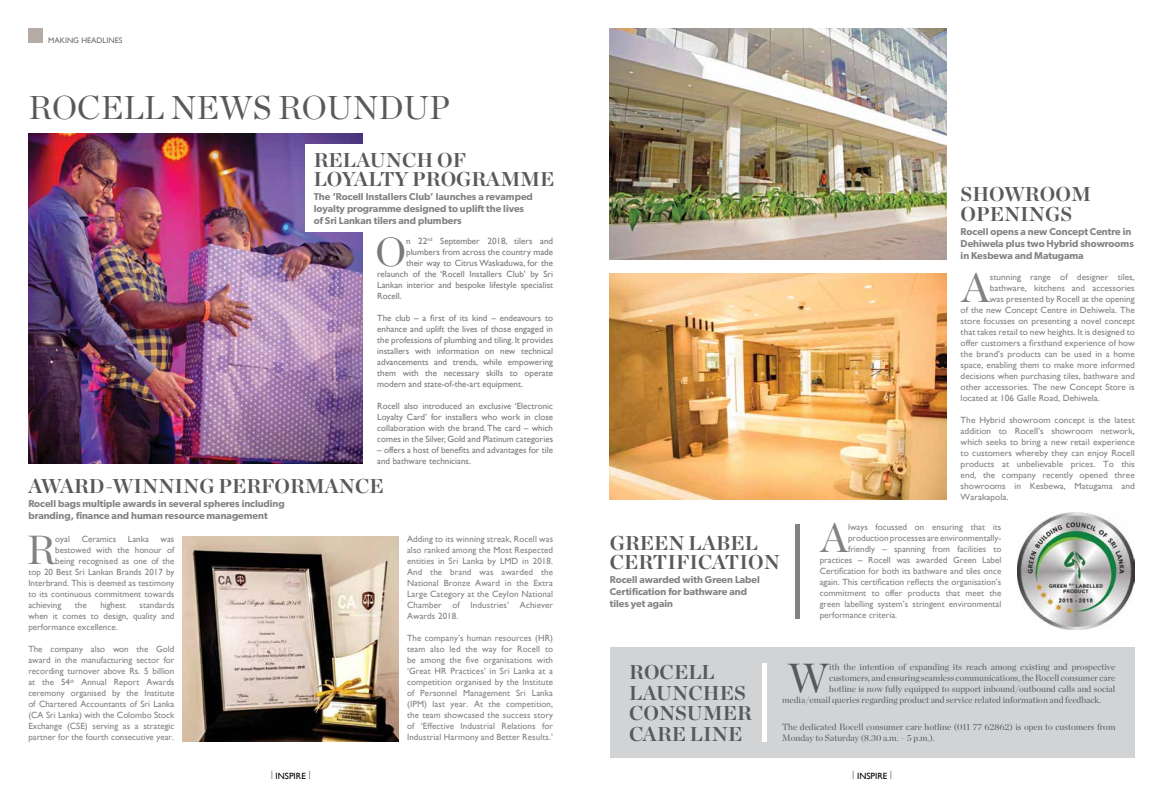
<style>
.page{position:relative;width:1163px;height:808px;background:#fff}
.page>*{position:absolute;margin:0;border:0;box-sizing:border-box;transform-origin:0 0}
.t1{font:40.6px "Chronicle Display";color:#808285}
.t2{font:40.6px "Chronicle Display";color:#58595b}
.t3{font:40.6px "Chronicle Display";color:#797979}
.t4{font:33px "Chronicle Display";letter-spacing:.005em;color:#58595b}
.t5{font:700 20px/20.5px "Chronicle Display";color:#58595b}
.t6{font:600 10px/12px "Gibson";color:#808285}
.t7{font:9px/11px "Gill Sans";color:#808285;text-align:justify}
.t8{font:9px/11px "Gill Sans";color:#797979;text-align:justify}
.t9{font:9px/11px "Chronicle Display";color:#58595b}
.t10{font:9px/11px "Gill Sans";color:#808285;text-align:justify;scale:1.04 1}
.t11{font:9px "Gill Sans";color:#000}
.t12{font:8px "Gill Sans";color:#6d6e71}
</style>
<div class="page">
<div style="left:28px;top:28px;width:15px;height:15px;background:#b6aaa7"></div>
<img style="left:28px;top:134px;width:334px;height:329px">
<img style="left:183px;top:536px;width:215px;height:206px">
<div style="left:305px;top:144px;width:248px;height:88px;background:#fff"></div>
<div style="left:609px;top:647px;width:525px;height:111px;background:#d1d3d4"></div>
<hr style="left:762px;top:663px;width:4px;height:78px;background:#fff">
<img style="left:609px;top:28px;width:336px;height:231px">
<img style="left:609px;top:273px;width:336px;height:226px">
<img style="left:1017px;top:513px;width:117px;height:117px">
<hr style="left:795px;top:524px;width:4px;height:95px;background:#808285">
<p class="t12" style="left:48px;top:35px;width:76px">MAKING HEADLINES</p>
<h2 class="t4" style="left:28px;top:82px;width:423px">ROCELL NEWS ROUNDUP</h2>
<h3 class="t5" style="left:314px;top:149px;width:242px;line-height:19.2px">RELAUNCH OF<br>LOYALTY PROGRAMME</h3>
<p class="t6" style="left:314px;top:190px;width:221px">The ‘Rocell Installers Club’ launches a revamped loyalty programme designed to uplift the lives of Sri Lankan tilers and plumbers</p>
<h3 class="t5" style="left:960px;top:182px;width:132px;line-height:20px">SHOWROOM<br>OPENINGS</h3>
<p class="t6" style="left:960px;top:225px;width:175px">Rocell opens a new Concept Centre in<br>Dehiwela plus two Hybrid showrooms in Kesbewa and Matugama</p>
<h1 class="t3" style="left:375px;top:220px;width:32px">O</h1>
<p class="t8" style="left:406px;top:235px;width:148px">n 22<sup>nd</sup> September 2018, tilers and</p>
<p class="t8" style="left:406px;top:246px;width:148px">plumbers from across the country made</p>
<p class="t8" style="left:406px;top:257px;width:148px">their way to Citrus Waskaduwa, for the</p>
<p class="t8" style="left:377px;top:268px;width:177px">relaunch of the ‘Rocell Installers Club’ by Sri</p>
<p class="t8" style="left:377px;top:279px;width:177px">Lankan interior and bespoke lifestyle specialist</p>
<p class="t8" style="left:377px;top:290px;width:26px">Rocell.</p>
<p class="t8" style="left:377px;top:312px;width:177px">The club – a first of its kind – endeavours to enhance and uplift the lives of those engaged in the professions of plumbing and tiling. It provides installers with information on new technical advancements and trends, while empowering them with the necessary skills to operate modern and state-of-the-art equipment.</p>
<p class="t8" style="left:377px;top:400px;width:177px">Rocell also introduced an exclusive ‘Electronic Loyalty Card’ for installers who work in close collaboration with the brand. The card – which comes in the Silver, Gold and Platinum categories</p>
<p class="t8" style="left:377px;top:444px;width:177px">– offers a host of benefits and advantages for tile and bathware technicians.</p>
<h1 class="t1" style="left:961px;top:256px;width:29px">A</h1>
<p class="t7" style="left:989px;top:271px;width:146px">stunning range of designer tiles,</p>
<p class="t7" style="left:989px;top:282px;width:146px">bathware, kitchens and accessories</p>
<p class="t7" style="left:989px;top:293px;width:146px">was presented by Rocell at the opening</p>
<p class="t7" style="left:960px;top:304px;width:176px">of the new Concept Centre in Dehiwela. The</p>
<p class="t7" style="left:960px;top:315px;width:176px">store focusses on presenting a novel concept</p>
<p class="t7" style="left:960px;top:326px;width:176px">that takes retail to new heights. It is designed to</p>
<p class="t7" style="left:960px;top:337px;width:176px">offer customers a firsthand experience of how</p>
<p class="t7" style="left:960px;top:348px;width:176px">the brand’s products can be used in a home</p>
<p class="t7" style="left:960px;top:359px;width:176px">space, enabling them to make more informed</p>
<p class="t7" style="left:960px;top:370px;width:176px">decisions when purchasing tiles, bathware and</p>
<p class="t7" style="left:960px;top:381px;width:176px">other accessories. The new Concept Store is</p>
<p class="t7" style="left:960px;top:392px;width:141px">located at 106 Galle Road, Dehiwela.</p>
<p class="t10" style="left:960px;top:414px;width:169px">The Hybrid showroom concept is the latest addition to Rocell’s showroom network, which seeks to bring a new retail experience to customers whereby they can enjoy Rocell products at unbelievable prices. To this end, the company recently opened three showrooms in Kesbewa, Matugama and Warakapola.</p>
<h3 class="t5" style="left:28px;top:474px;width:357px">AWARD-WINNING PERFORMANCE</h3>
<p class="t6" style="left:28px;top:497px;width:258px">Rocell bags multiple awards in several spheres including branding, finance and human resource management</p>
<h1 class="t1" style="left:27px;top:519px;width:30px">R</h1>
<p class="t7" style="left:55px;top:534px;width:16px">oyal</p>
<p class="t7" style="left:82px;top:534px;width:36px">Ceramics</p>
<p class="t7" style="left:128px;top:534px;width:22px">Lanka</p>
<p class="t7" style="left:161px;top:534px;width:15px">was</p>
<p class="t7" style="left:55px;top:545px;width:121px">bestowed with the honour of</p>
<p class="t7" style="left:55px;top:556px;width:121px">being recognised as one of the</p>
<p class="t7" style="left:28px;top:567px;width:147px">top 20 Best Sri Lankan Brands 2017 by</p>
<p class="t7" style="left:28px;top:578px;width:147px">Interbrand. This is deemed as testimony</p>
<p class="t7" style="left:28px;top:589px;width:147px">to its continuous commitment towards</p>
<p class="t7" style="left:28px;top:600px;width:34px">achieving</p>
<p class="t7" style="left:75px;top:600px;width:13px">the</p>
<p class="t7" style="left:100px;top:600px;width:27px">highest</p>
<p class="t7" style="left:28px;top:600px;width:148px;text-indent:111px">standards when it comes to design, quality and performance excellence.</p>
<p class="t7" style="left:28px;top:644px;width:148px">The company also won the Gold award in the manufacturing sector for recording turnover above Rs. 5 billion at the 54<sup>th</sup> Annual Report Awards ceremony organised by the Institute of Chartered Accountants of Sri Lanka (CA Sri Lanka) with the Colombo Stock Exchange (CSE) serving as a strategic partner for the fourth consecutive year.</p>
<p class="t7" style="left:407px;top:534px;width:148px">Adding to its winning streak, Rocell was also ranked among the Most Respected entities in Sri Lanka by LMD in 2018.<br>And the brand was awarded the National Bronze Award in the Extra Large Category at the Ceylon National Chamber of Industries’ Achiever Awards 2018.</p>
<p class="t7" style="left:407px;top:633px;width:148px">The company’s human resources (HR) team also led the way for Rocell to be among the five organisations with ‘Great HR Practices’ in Sri Lanka at a competition organised by the Institute of Personnel Management Sri Lanka (IPM) last year. At the competition, the team showcased the success story of ‘Effective Industrial Relations for Industrial Harmony and Better Results.’</p>
<h3 class="t5" style="left:609px;top:532px;width:171px;line-height:19.2px">GREEN LABEL<br>CERTIFICATION</h3>
<p class="t6" style="left:609px;top:574px;width:151px">Rocell awarded with Green Label<br>Certification for bathware and tiles yet again</p>
<h1 class="t1" style="left:820px;top:506px;width:29px">A</h1>
<p class="t7" style="left:848px;top:521px;width:155px">lways focussed on ensuring that its</p>
<p class="t7" style="left:848px;top:532px;width:155px">production processes are environmentally-</p>
<p class="t7" style="left:848px;top:543px;width:155px">friendly – spanning from facilities to</p>
<p class="t7" style="left:819px;top:554px;width:183px">practices – Rocell was awarded Green Label</p>
<p class="t7" style="left:819px;top:565px;width:183px">Certification for both its bathware and tiles once</p>
<p class="t7" style="left:819px;top:576px;width:183px">again. This certification reflects the organisation’s</p>
<p class="t7" style="left:819px;top:587px;width:183px">commitment to offer products that meet the</p>
<p class="t7" style="left:819px;top:598px;width:183px">green labelling system’s stringent environmental</p>
<p class="t7" style="left:819px;top:609px;width:79px">performance criteria.</p>
<h3 class="t5" style="left:629px;top:661px;width:124px">ROCELL<br>LAUNCHES<br>CONSUMER<br>CARE LINE</h3>
<h1 class="t2" style="left:787px;top:646px;width:43px">W</h1>
<p class="t9" style="left:829px;top:660px;width:287px">ith the intention of expanding its reach among existing and prospective</p>
<p class="t9" style="left:829px;top:671px;width:287px">customers, and ensuring seamless communications, the Rocell consumer care</p>
<p class="t9" style="left:829px;top:682px;width:287px">hotline is now fully equipped to support inbound/outbound calls and social</p>
<p class="t9" style="left:782px;top:693px;width:320px">media/email queries regarding product and service related information and feedback.</p>
<p class="t9" style="left:782px;top:721px;width:335px">The dedicated Rocell consumer care hotline (011 77 62862) is open to customers from<br>Monday to Saturday (8.30 a.m. – 5 p.m.).</p>
<p class="t11" style="left:271px;top:771px;width:41px"><sup>|</sup> INSPIRE <sup>|</sup></p>
<p class="t11" style="left:852px;top:771px;width:41px"><sup>|</sup> INSPIRE <sup>|</sup></p>
</div>
